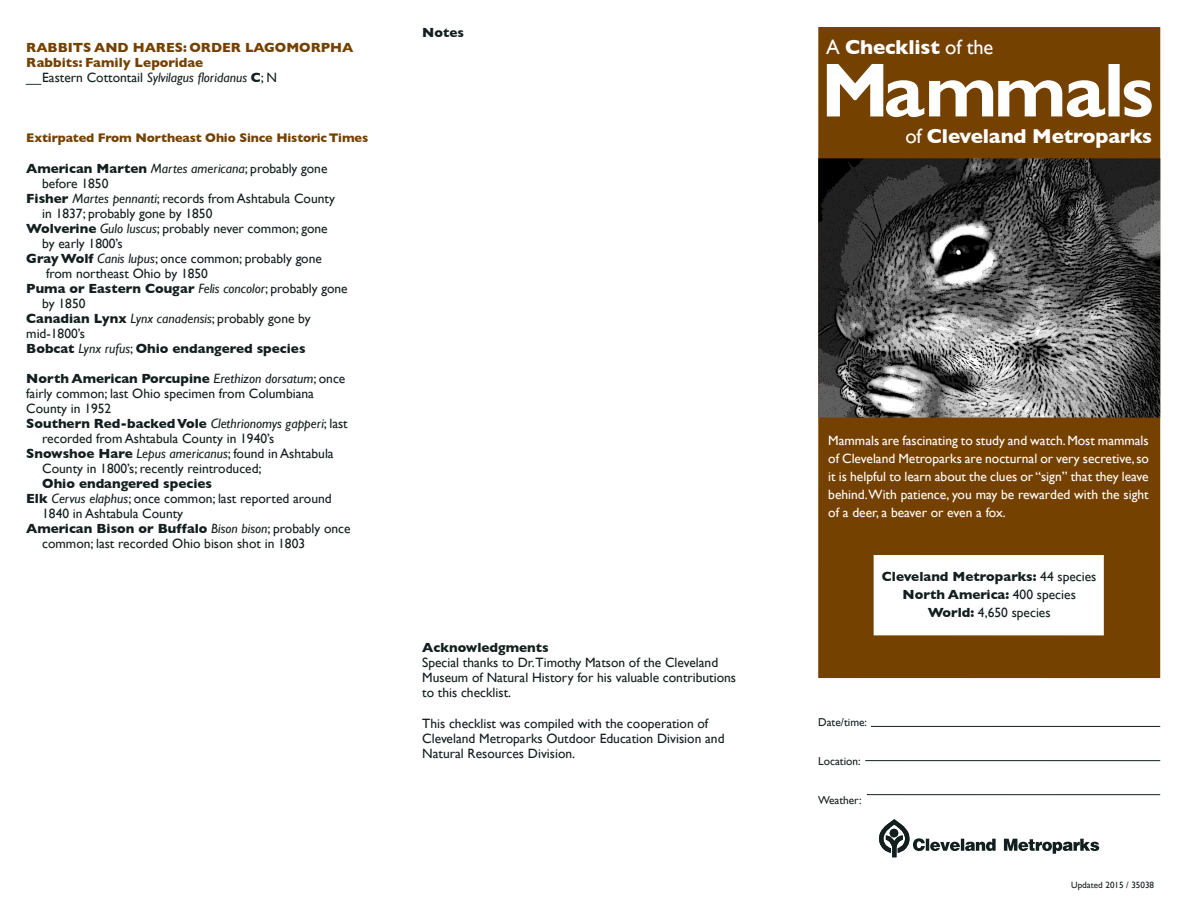
<style>
.page{position:relative;width:1188px;height:918px;background:#fff}
.page>*{position:absolute;margin:0;border:0;box-sizing:border-box;transform-origin:0 0}
.t1{font:700 20.55px "Gill Sans";letter-spacing:-.01em;color:#fff}
.t2{font:13.5px/15px "Gill Sans";color:#131f1e}
.t3{font:700 13.5px/18px "Gill Sans";color:#131f1e;text-align:center}
.t4{font:13.5px/18px "Gill Sans";color:#fff;text-align:justify}
.t5{font:700 13.5px/15px "Gill Sans";color:#754100}
.t6{font:italic 13.5px "Gill Sans";color:#131f1e}
.t7{font:700 12.75px "Gill Sans";letter-spacing:-.01em;color:#754100}
.t8{font:11.4px "Gill Sans";color:#131f1e}
.t9{font:9.15px "Gill Sans";color:#131f1e}
.s1{font-weight:400;color:#131f1e}
.s2{font-weight:400;font-style:italic;color:#131f1e}
.s3{color:#131f1e}
.s4{font-weight:700;font-style:normal}
.s5{font-style:normal}
.s6{font-weight:700}
.s7{font-style:italic}
.s8{font-weight:400;font-style:italic}
.s9{font-weight:400}
</style>
<div class="page">
<div style="left:818px;top:27px;width:342px;height:651px;background:#754100"></div>
<img style="left:818px;top:158px;width:342px;height:260px">
<svg style="left:1004px;top:839px;width:95px;height:15px"></svg>
<svg style="left:879px;top:819px;width:117px;height:38px"></svg>
<hr style="left:871px;top:726px;width:289px;height:1px;background:#131f1e">
<hr style="left:865px;top:760px;width:295px;height:1px;background:#131f1e">
<hr style="left:867px;top:794px;width:293px;height:1px;background:#131f1e">
<svg style="left:827px;top:64px;width:278px;height:53px"></svg>
<div style="left:1108px;top:64px;width:12px;height:52px;background:#fff"></div>
<svg style="left:1124px;top:80px;width:28px;height:37px"></svg>
<div style="left:874px;top:555px;width:230px;height:80px;background:#fff"></div>
<p class="t5" style="left:26px;top:40px;width:329px">RABBITS AND HARES: ORDER LAGOMORPHA<br>Rabbits: Family Leporidae<br><span class="s1">__ Eastern Cottontail</span> <span class="s2">Sylvilagus floridanus</span> <span class="s3">C</span><span class="s1">; N</span></p>
<p class="t7" style="left:26px;top:130px;width:343px">Extirpated From Northeast Ohio Since HistoricTimes</p>
<p class="t6" style="left:26px;top:161px;width:303px"><span class="s4">American Marten</span> Martes americana<span class="s5">; probably gone</span></p>
<p class="t2" style="left:42px;top:176px;width:68px">before 1850</p>
<p class="t2" style="left:26px;top:191px;width:310px"><span class="s6">Fisher</span> <span class="s7">Martes pennanti</span>; records from Ashtabula County</p>
<p class="t2" style="left:42px;top:206px;width:172px">in 1837; probably gone by 1850</p>
<p class="t2" style="left:26px;top:221px;width:303px"><span class="s6">Wolverine</span> <span class="s7">Gulo luscus</span>; probably never common; gone</p>
<p class="t2" style="left:42px;top:236px;width:82px">by early 1800’s</p>
<p class="t2" style="left:26px;top:251px;width:297px"><span class="s6">Gray Wolf</span> <span class="s7">Canis lupus</span>; once common; probably gone</p>
<p class="t2" style="left:46px;top:266px;width:164px">from northeast Ohio by 1850</p>
<p class="t3" style="left:26px;top:279px;width:323px">Puma or Eastern Cougar <span class="s8">Felis concolor</span><span class="s9">; probably gone</span></p>
<p class="t2" style="left:42px;top:296px;width:45px">by 1850</p>
<p class="t2" style="left:26px;top:311px;width:286px"><span class="s6">Canadian Lynx</span> <span class="s7">Lynx canadensis</span>; probably gone by</p>
<p class="t2" style="left:26px;top:326px;width:60px">mid-1800’s</p>
<p class="t3" style="left:26px;top:339px;width:281px">Bobcat <span class="s8">Lynx rufus</span><span class="s9">;</span> Ohio endangered species</p>
<p class="t3" style="left:26px;top:369px;width:321px">North American Porcupine <span class="s8">Erethizon dorsatum</span><span class="s9">; once</span></p>
<p class="t2" style="left:26px;top:386px;width:289px">fairly common; last Ohio specimen from Columbiana</p>
<p class="t2" style="left:26px;top:401px;width:87px">County in 1952</p>
<p class="t3" style="left:26px;top:414px;width:323px">Southern Red-backedVole <span class="s8">Clethrionomys gapperi</span><span class="s9">; last</span></p>
<p class="t2" style="left:42px;top:431px;width:234px">recorded from Ashtabula County in 1940’s</p>
<p class="t2" style="left:26px;top:446px;width:309px"><span class="s6">Snowshoe Hare</span> <span class="s7">Lepus americanus</span>; found in Ashtabula</p>
<p class="t2" style="left:42px;top:461px;width:221px">County in 1800’s; recently reintroduced;</p>
<p class="t3" style="left:42px;top:474px;width:171px">Ohio endangered species</p>
<p class="t2" style="left:26px;top:491px;width:307px"><span class="s6">Elk</span> <span class="s7">Cervus elaphus</span>; once common; last reported around</p>
<p class="t2" style="left:42px;top:506px;width:142px">1840 in Ashtabula County</p>
<p class="t3" style="left:26px;top:519px;width:326px">American Bison or Buffalo <span class="s8">Bison bison</span><span class="s9">; probably once</span></p>
<p class="t2" style="left:42px;top:536px;width:265px">common; last recorded Ohio bison shot in 1803</p>
<p class="t3" style="left:422px;top:24px;width:43px">Notes</p>
<p class="t3" style="left:422px;top:638px;width:128px">Acknowledgments</p>
<p class="t2" style="left:422px;top:655px;width:315px">Special thanks to Dr.Timothy Matson of the Cleveland<br>Museum of Natural History for his valuable contributions to this checklist.</p>
<p class="t2" style="left:422px;top:716px;width:304px">This checklist was compiled with the cooperation of<br>Cleveland Metroparks Outdoor Education Division and<br>Natural Resources Division.</p>
<h1 class="t1" style="left:826px;top:35px;width:169px"><span class="s9">A</span> Checklist <span class="s9">of the</span></h1>
<h1 class="t1" style="left:905px;top:124px;width:248px"><span class="s9">of</span> Cleveland Metroparks</h1>
<p class="t4" style="left:828px;top:431px;width:322px">Mammals are fascinating to study and watch. Most mammals of Cleveland Metroparks are nocturnal or very secretive, so it is helpful to learn about the clues or “sign” that they leave behind.With patience, you may be rewarded with the sight of a deer, a beaver or even a fox.</p>
<p class="t3" style="left:882px;top:568px;width:216px">Cleveland Metroparks: <span class="s9">44 species<br></span>North America: <span class="s9">400 species<br></span>World: <span class="s9">4,650 species</span></p>
<p class="t8" style="left:818px;top:716px;width:50px">Date/time:</p>
<p class="t8" style="left:818px;top:754px;width:44px">Location:</p>
<p class="t8" style="left:818px;top:793px;width:45px">Weather:</p>
<p class="t9" style="left:1071px;top:879px;width:84px">Updated 2015 / 35038</p>
</div>
